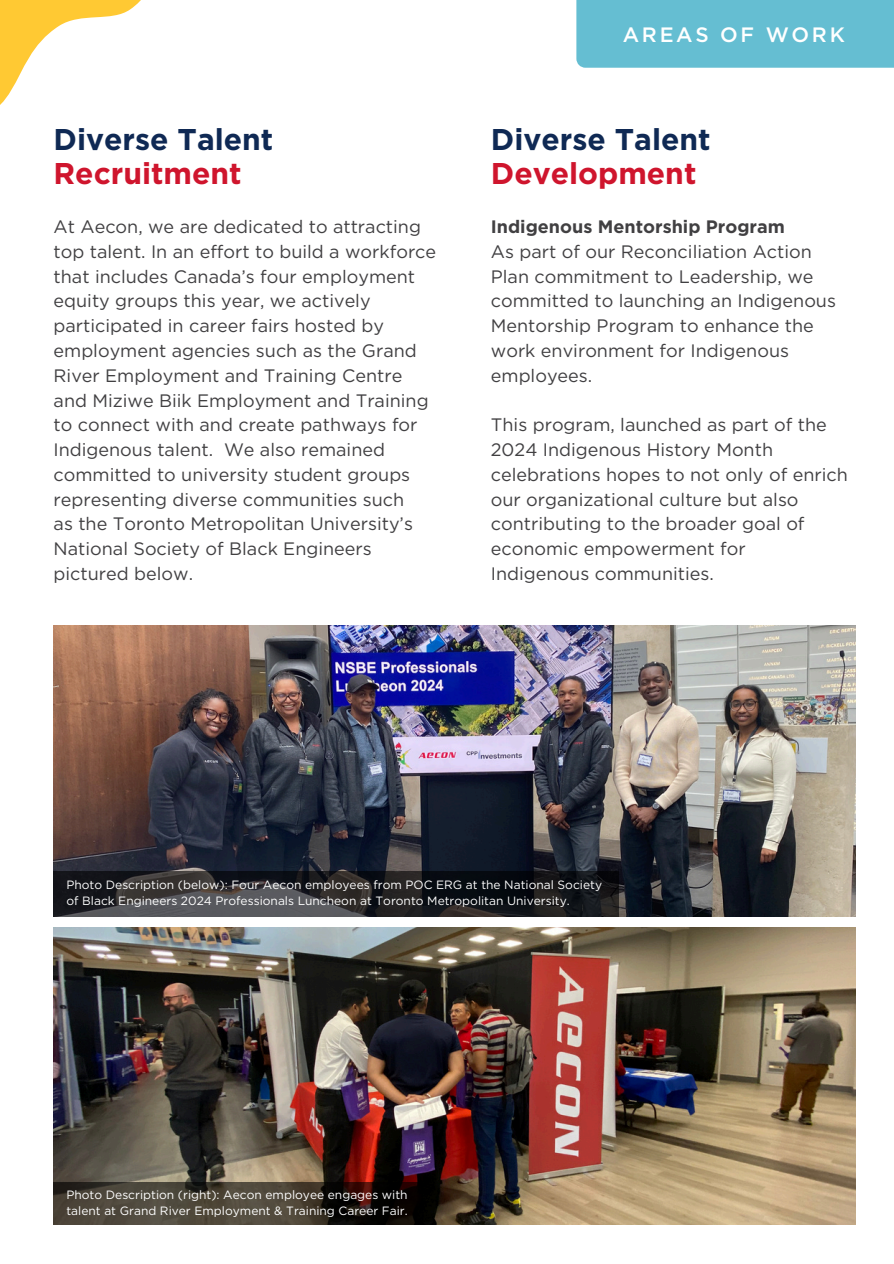
<style>
.page{position:relative;width:894px;height:1264px;background:#fff}
.page>*{position:absolute;margin:0;border:0;box-sizing:border-box;transform-origin:0 0}
.t1{font:700 30px/33.8px "Gotham";color:#0f2954}
.t2{font:500 20.85px "Gotham";letter-spacing:.13em;color:#fff}
.t3{font:18px/24.8px "Gotham";color:#414042}
.t4{font:12px/16px "Gotham";color:#fff}
.s1{color:#cf152d}
.s2{font-weight:700}
</style>
<div class="page">
<img style="left:54px;top:625px;width:801px;height:291px">
<img style="left:54px;top:927px;width:801px;height:297px">
<svg style="left:54px;top:1182px;width:369px;height:42px;background:#3b332a"></svg>
<svg style="left:54px;top:871px;width:565px;height:45px;background:#27282b"></svg>
<div style="left:576px;top:0;width:317px;height:68px;background:#65bed2"></div>
<svg style="left:0;top:0;width:141px;height:105px"></svg>
<p class="t2" style="left:622px;top:25px;width:223px">AREAS OF WORK</p>
<p class="t1" style="left:54px;top:124px;width:221px">Diverse Talent<br><span class="s1">Recruitment</span></p>
<h1 class="t1" style="left:490px;top:124px;width:221px">Diverse Talent<br><span class="s1">Development</span></h1>
<h1 class="t3" style="left:54px;top:215px;width:384px">At Aecon, we are dedicated to attracting top talent. In an effort to build a workforce that includes Canada’s four employment equity groups this year, we actively participated in career fairs hosted by employment agencies such as the Grand River Employment and Training Centre and Miziwe Biik Employment and Training to connect with and create pathways for Indigenous talent. We also remained committed to university student groups representing diverse communities such<br>as the Toronto Metropolitan University’s National Society of Black Engineers pictured below.</h1>
<h3 class="t3" style="left:490px;top:215px;width:346px"><span class="s2">Indigenous Mentorship Program<br></span>As part of our Reconciliation Action<br>Plan commitment to Leadership, we committed to launching an Indigenous<br>Mentorship Program to enhance the work environment for Indigenous employees.</h3>
<h3 class="t3" style="left:490px;top:413px;width:358px">This program, launched as part of the 2024 Indigenous History Month celebrations hopes to not only of enrich our organizational culture but also contributing to the broader goal of economic empowerment for Indigenous communities.</h3>
<h2 class="t4" style="left:66px;top:877px;width:537px">Photo Description (below): Four Aecon employees from POC ERG at the National Society of Black Engineers 2024 Professionals Luncheon at Toronto Metropolitan University.</h2>
<h3 class="t4" style="left:66px;top:1187px;width:342px">Photo Description (right): Aecon employee engages with talent at Grand River Employment &amp; Training Career Fair.</h3>
</div>
